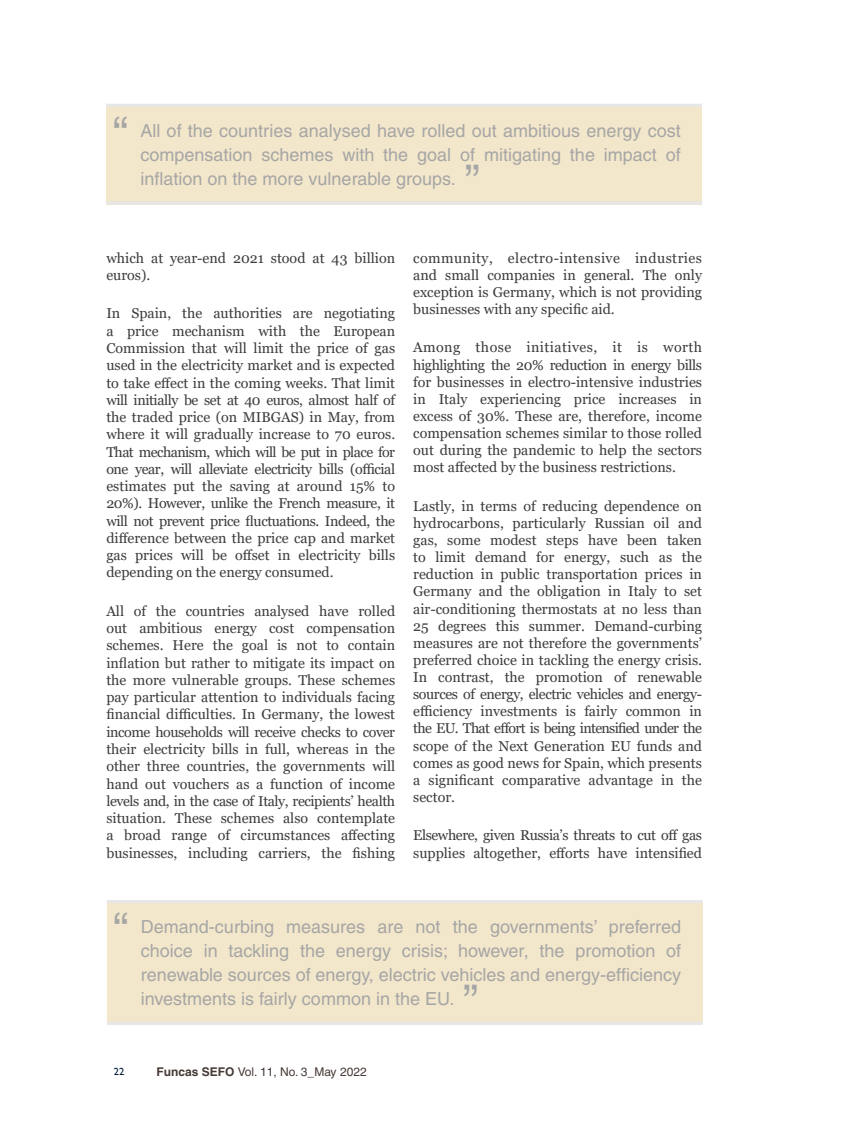
<style>
.page{position:relative;width:851px;height:1127px;background:#fff}
.page>*{position:absolute;margin:0;border:0;box-sizing:border-box;transform-origin:0 0}
.t1{font:45px "Helvetica";color:#a6a6a6}
.t2{font:18px/24px "Helvetica";color:#a6a6a6;text-align:justify}
.t3{font:14.25px/17.2px "Georgia";color:#3c3c3b;text-align:justify}
.t4{font:12px "Helvetica";color:#453a36}
.t5{font:500 10.5px "Gill Sans MT Std";color:#001d39}
.s1{font-family:"Helvetica CE";font-weight:700}
</style>
<div class="page">
<div style="left:106px;top:106px;width:596px;height:99px;background:#f3e7cb"></div>
<hr style="left:106px;top:104px;width:596px;height:3px;background:#e6e6e6">
<hr style="left:106px;top:201px;width:596px;height:3px;background:#e6e6e6">
<div style="left:107px;top:902px;width:595px;height:121px;background:#f3e7cb"></div>
<hr style="left:107px;top:900px;width:595px;height:3px;background:#e6e6e6">
<hr style="left:107px;top:1022px;width:595px;height:3px;background:#e6e6e6">
<h1 class="t1" style="left:113px;top:107px;width:16px">“</h1>
<p class="t2" style="left:140px;top:118px;width:542px">All of the countries analysed have rolled out ambitious energy cost compensation schemes with the goal of mitigating the impact of inflation on the more vulnerable groups.</p>
<h1 class="t1" style="left:465px;top:155px;width:16px">”</h1>
<p class="t3" style="left:106px;top:249px;width:290px">which at year-end 2021 stood at 43 billion euros).</p>
<p class="t3" style="left:106px;top:305px;width:290px">In Spain, the authorities are negotiating a price mechanism with the European Commission that will limit the price of gas used in the electricity market and is expected to take effect in the coming weeks. That limit will initially be set at 40 euros, almost half of the traded price (on MIBGAS) in May, from where it will gradually increase to 70 euros.<br>That mechanism, which will be put in place for one year, will alleviate electricity bills (official estimates put the saving at around 15% to 20%). However, unlike the French measure, it will not prevent price fluctuations. Indeed, the difference between the price cap and market gas prices will be offset in electricity bills depending on the energy consumed.</p>
<p class="t3" style="left:106px;top:603px;width:290px">All of the countries analysed have rolled out ambitious energy cost compensation schemes. Here the goal is not to contain inflation but rather to mitigate its impact on the more vulnerable groups. These schemes pay particular attention to individuals facing financial difficulties. In Germany, the lowest income households will receive checks to cover their electricity bills in full, whereas in the other three countries, the governments will hand out vouchers as a function of income levels and, in the case of Italy, recipients’ health situation. These schemes also contemplate a broad range of circumstances affecting businesses, including carriers, the fishing</p>
<p class="t3" style="left:413px;top:249px;width:290px">community, electro-intensive industries and small companies in general. The only exception is Germany, which is not providing businesses with any specific aid.</p>
<p class="t3" style="left:413px;top:339px;width:290px">Among those initiatives, it is worth highlighting the 20% reduction in energy bills for businesses in electro-intensive industries in Italy experiencing price increases in excess of 30%. These are, therefore, income compensation schemes similar to those rolled out during the pandemic to help the sectors most affected by the business restrictions.</p>
<p class="t3" style="left:413px;top:497px;width:290px">Lastly, in terms of reducing dependence on hydrocarbons, particularly Russian oil and gas, some modest steps have been taken to limit demand for energy, such as the reduction in public transportation prices in Germany and the obligation in Italy to set air-conditioning thermostats at no less than 25 degrees this summer. Demand-curbing measures are not therefore the governments’ preferred choice in tackling the energy crisis.<br>In contrast, the promotion of renewable sources of energy, electric vehicles and energy&shy;efficiency investments is fairly common in the EU. That effort is being intensified under the scope of the Next Generation EU funds and comes as good news for Spain, which presents a significant comparative advantage in the sector.</p>
<p class="t3" style="left:413px;top:827px;width:290px">Elsewhere, given Russia’s threats to cut off gas supplies altogether, efforts have intensified</p>
<h1 class="t1" style="left:113px;top:903px;width:16px">“</h1>
<p class="t2" style="left:141px;top:914px;width:542px">Demand-curbing measures are not the governments’ preferred choice in tackling the energy crisis; however, the promotion of renewable sources of energy, electric vehicles and energy-efficiency investments is fairly common in the EU.</p>
<h1 class="t1" style="left:463px;top:975px;width:16px">”</h1>
<p class="t5" style="left:114px;top:1065px;width:12px">22</p>
<p class="t4" style="left:156px;top:1064px;width:212px"><span class="s1">Funcas SEFO</span> Vol. 11, No. 3_May 2022</p>
</div>
